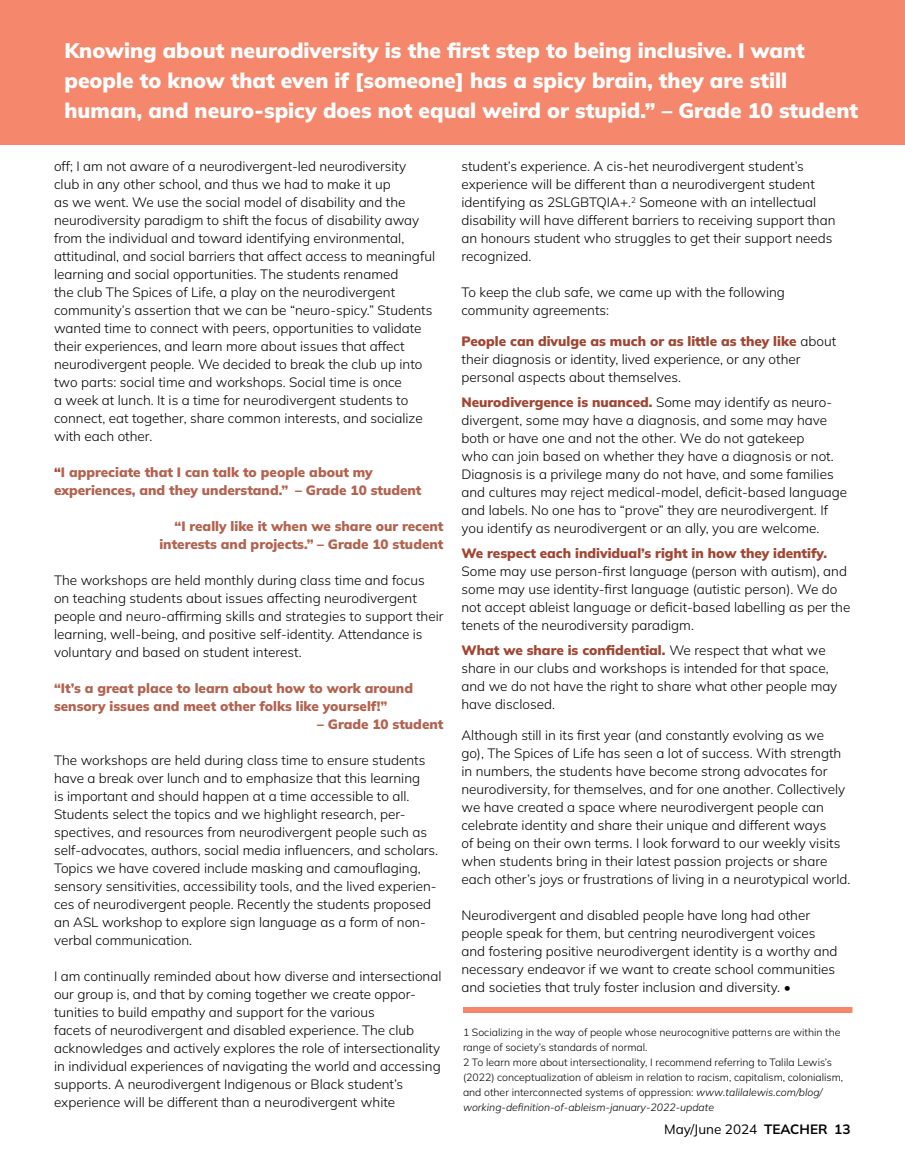
<style>
.page{position:relative;width:905px;height:1161px;background:#fff}
.page>*{position:absolute;margin:0;border:0;box-sizing:border-box;transform-origin:0 0}
.t1{font:900 21px/30px "Mulish";color:#fff}
.t2{font:200 13.5px/18px "Mulish";color:#000}
.t3{font:900 13.5px/18px "Mulish";color:#b2634f}
.t4{font:900 13.5px "Mulish";color:#a04633}
.t5{font:200 10.5px/15px "Mulish";color:#000}
.s1{font-weight:900;color:#a04633}
.s2{color:#a04633}
.s3{font-style:italic}
.s4{font-weight:700}
</style>
<div class="page">
<div style="left:0;top:0;width:904px;height:144px;background:#f5886c"></div>
<div style="left:463px;top:1007px;width:389px;height:6px;background:#f5886c"></div>
<h1 class="t1" style="left:64px;top:35px;width:795px">Knowing about neurodiversity is the first step to being inclusive. I want people to know that even if [someone] has a spicy brain, they are still human, and neuro-spicy does not equal weird or stupid.” – Grade 10 student</h1>
<p class="t2" style="left:461px;top:157px;width:375px">student’s experience. A cis-het neurodivergent student’s experience will be different than a neurodivergent student identifying as 2SLGBTQIA+.<sup>2</sup> Someone with an intellectual disability will have different barriers to receiving support than an honours student who struggles to get their support needs recognized.</p>
<p class="t2" style="left:461px;top:283px;width:325px">To keep the club safe, we came up with the following community agreements:</p>
<p class="t2" style="left:461px;top:332px;width:376px"><span class="s1">People can divulge as much or as little as they like</span> about their diagnosis or identity, lived experience, or any other personal aspects about themselves.</p>
<p class="t2" style="left:461px;top:393px;width:387px"><span class="s1">Neurodivergence is nuanced.</span> Some may identify as neuro&shy;divergent, some may have a diagnosis, and some may have both or have one and not the other. We do not gatekeep<br>who can join based on whether they have a diagnosis or not.<br>Diagnosis is a privilege many do not have, and some families and cultures may reject medical-model, deficit-based language and labels. No one has to “prove” they are neurodivergent. If you identify as neurodivergent or an ally, you are welcome.</p>
<p class="t4" style="left:461px;top:544px;width:367px">We respect each individual’s right in how they identify.</p>
<p class="t2" style="left:461px;top:562px;width:390px">Some may use person-first language (person with autism), and some may use identity-first language (autistic person). We do not accept ableist language or deficit-based labelling as per the tenets of the neurodiversity paradigm.</p>
<p class="t2" style="left:461px;top:640px;width:377px"><span class="s1">What we share is confidential.</span> We respect that what we share in our clubs and workshops is intended for that space, and we do not have the right to share what other people may have disclosed.</p>
<p class="t2" style="left:461px;top:726px;width:390px">Although still in its first year (and constantly evolving as we<br>go), The Spices of Life has seen a lot of success. With strength in numbers, the students have become strong advocates for neurodiversity, for themselves, and for one another. Collectively we have created a space where neurodivergent people can celebrate identity and share their unique and different ways<br>of being on their own terms. I look forward to our weekly visits when students bring in their latest passion projects or share each other’s joys or frustrations of living in a neurotypical world.</p>
<p class="t2" style="left:461px;top:906px;width:377px">Neurodivergent and disabled people have long had other people speak for them, but centring neurodivergent voices and fostering positive neurodivergent identity is a worthy and necessary endeavor if we want to create school communities and societies that truly foster inclusion and diversity. •</p>
<p class="t2" style="left:54px;top:157px;width:382px">off; I am not aware of a neurodivergent-led neurodiversity<br>club in any other school, and thus we had to make it up<br>as we went. We use the social model of disability and the neurodiversity paradigm to shift the focus of disability away from the individual and toward identifying environmental, attitudinal, and social barriers that affect access to meaningful learning and social opportunities. The students renamed<br>the club The Spices of Life, a play on the neurodivergent community’s assertion that we can be “neuro-spicy.” Students wanted time to connect with peers, opportunities to validate their experiences, and learn more about issues that affect neurodivergent people. We decided to break the club up into two parts: social time and workshops. Social time is once<br>a week at lunch. It is a time for neurodivergent students to connect, eat together, share common interests, and socialize with each other.</p>
<p class="t3" style="left:54px;top:463px;width:369px"><span class="s2">“</span>I appreciate that I can talk to people about my experiences, and they understand.” – Grade 10 student</p>
<p class="t3" style="left:159px;top:517px;width:285px;text-align:right">“I really like it when we share our recent interests and projects.” – Grade 10 student</p>
<p class="t2" style="left:54px;top:571px;width:391px">The workshops are held monthly during class time and focus on teaching students about issues affecting neurodivergent people and neuro-affirming skills and strategies to support their learning, well-being, and positive self-identity. Attendance is voluntary and based on student interest.</p>
<p class="t3" style="left:54px;top:679px;width:360px">“It’s a great place to learn about how to work around sensory issues and meet other folks like yourself!”</p>
<p class="t3" style="left:317px;top:715px;width:128px">– Grade 10 student</p>
<p class="t2" style="left:54px;top:751px;width:385px">The workshops are held during class time to ensure students have a break over lunch and to emphasize that this learning<br>is important and should happen at a time accessible to all.<br>Students select the topics and we highlight research, per&shy;spectives, and resources from neurodivergent people such as self-advocates, authors, social media influencers, and scholars.<br>Topics we have covered include masking and camouflaging, sensory sensitivities, accessibility tools, and the lived experien&shy;ces of neurodivergent people. Recently the students proposed an ASL workshop to explore sign language as a form of non&shy;verbal communication.</p>
<p class="t2" style="left:54px;top:967px;width:389px">I am continually reminded about how diverse and intersectional our group is, and that by coming together we create oppor&shy;tunities to build empathy and support for the various<br>facets of neurodivergent and disabled experience. The club acknowledges and actively explores the role of intersectionality in individual experiences of navigating the world and accessing supports. A neurodivergent Indigenous or Black student’s experience will be different than a neurodivergent white</p>
<p class="t5" style="left:463px;top:1025px;width:381px">1 Socializing in the way of people whose neurocognitive patterns are within the range of society’s standards of normal.<br>2 To learn more about intersectionality, I recommend referring to Talila Lewis’s (2022) conceptualization of ableism in relation to racism, capitalism, colonialism, and other interconnected systems of oppression: <span class="s3">www.talilalewis.com/blog/ working-definition-of-ableism-january-2022-update</span></p>
<p class="t2" style="left:664px;top:1120px;width:188px">May/June 2024 <span class="s4">TEACHER 13</span></p>
</div>
